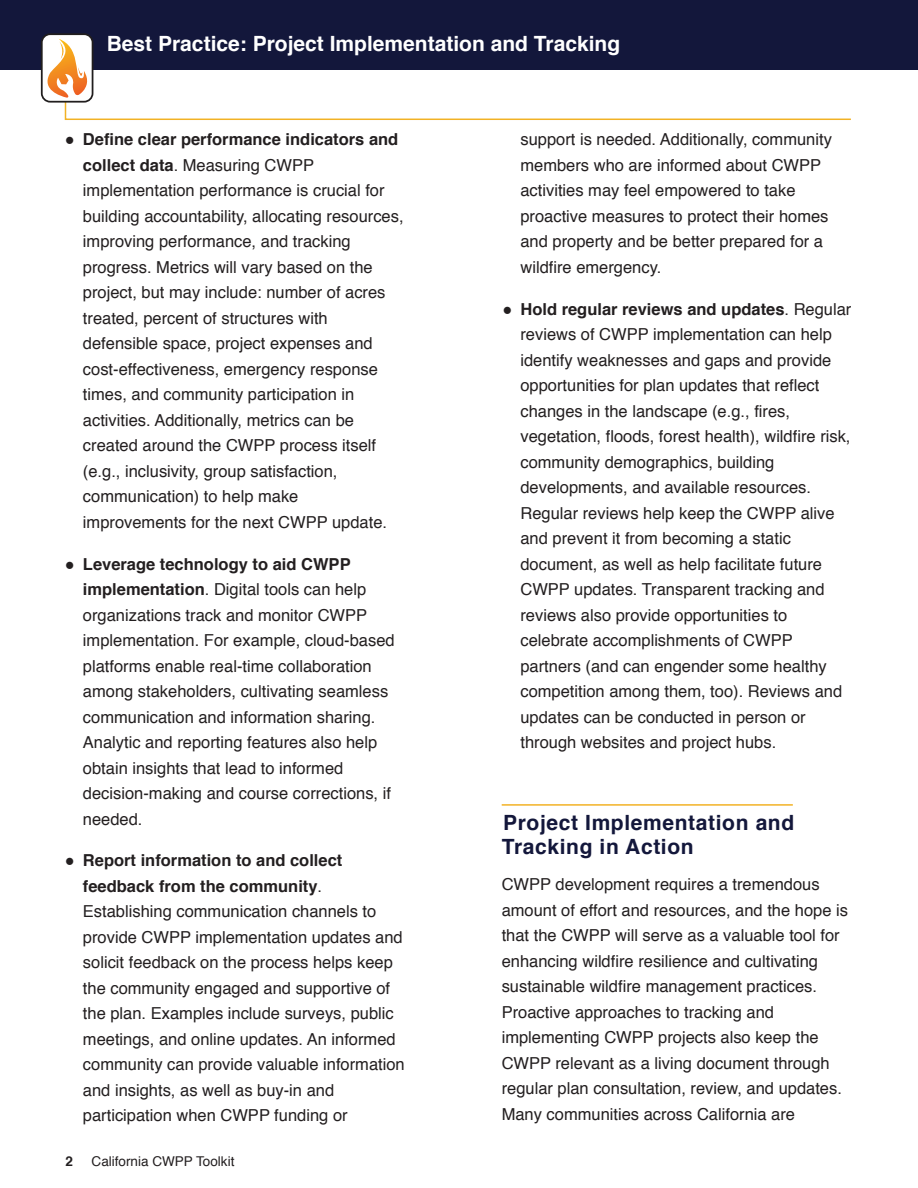
<style>
.page{position:relative;width:918px;height:1188px;background:#fff}
.page>*{position:absolute;margin:0;border:0;box-sizing:border-box;transform-origin:0 0}
.t1{font:700 21px "Helvetica";color:#fff}
.t2{font:700 21px/24px "Helvetica";letter-spacing:.03em;color:#13173b}
.t3{font:16.5px/25.5px "Helvetica";color:#231f20}
.t4{font:13.5px "Helvetica";color:#231f20}
.t5{font:700 13.5px "Helvetica";color:#231f20}
.s1{font-weight:700}
</style>
<div class="page">
<div style="left:0;top:0;width:918px;height:69px;background:#13173b"></div>
<hr style="left:502px;top:804px;width:291px;height:2px;background:#f2b225">
<div style="left:42px;top:34px;width:51px;height:68px;background:#fff;border-radius:8px"></div>
<div style="left:41px;top:33px;width:52px;height:70px;border:2px solid #211e1e;border-radius:8px"></div>
<svg style="left:41px;top:39px;width:811px;height:81px"></svg>
<p class="t1" style="left:107px;top:35px;width:515px">Best Practice: Project Implementation and Tracking</p>
<p class="t3" style="left:83px;top:128px;width:322px;text-indent:-18px">● <span class="s1">Define clear performance indicators and collect data</span>. Measuring CWPP implementation performance is crucial for building accountability, allocating resources, improving performance, and tracking progress. Metrics will vary based on the project, but may include: number of acres treated, percent of structures with defensible space, project expenses and cost-effectiveness, emergency response times, and community participation in activities. Additionally, metrics can be created around the CWPP process itself (e.g., inclusivity, group satisfaction, communication) to help make improvements for the next CWPP update.</p>
<p class="t3" style="left:83px;top:552px;width:313px;text-indent:-18px">● <span class="s1">Leverage technology to aid CWPP implementation</span>. Digital tools can help organizations track and monitor CWPP implementation. For example, cloud-based platforms enable real-time collaboration among stakeholders, cultivating seamless communication and information sharing.<br>Analytic and reporting features also help obtain insights that lead to informed decision-making and course corrections, if needed.</p>
<p class="t3" style="left:83px;top:849px;width:323px;text-indent:-18px">● <span class="s1">Report information to and collect feedback from the community</span>.<br>Establishing communication channels to provide CWPP implementation updates and solicit feedback on the process helps keep the community engaged and supportive of the plan. Examples include surveys, public meetings, and online updates. An informed community can provide valuable information and insights, as well as buy-in and participation when CWPP funding or</p>
<p class="t5" style="left:65px;top:1156px;width:9px">2</p>
<p class="t4" style="left:92px;top:1156px;width:144px">California CWPP Toolkit</p>
<p class="t3" style="left:520px;top:128px;width:313px">support is needed. Additionally, community members who are informed about CWPP activities may feel empowered to take proactive measures to protect their homes and property and be better prepared for a wildfire emergency.</p>
<p class="t3" style="left:520px;top:297px;width:333px;text-indent:-18px">● <span class="s1">Hold regular reviews and updates</span>. Regular reviews of CWPP implementation can help identify weaknesses and gaps and provide opportunities for plan updates that reflect changes in the landscape (e.g., fires, vegetation, floods, forest health), wildfire risk, community demographics, building developments, and available resources.<br>Regular reviews help keep the CWPP alive and prevent it from becoming a static document, as well as help facilitate future CWPP updates. Transparent tracking and reviews also provide opportunities to celebrate accomplishments of CWPP partners (and can engender some healthy competition among them, too). Reviews and updates can be conducted in person or through websites and project hubs.</p>
<p class="t2" style="left:502px;top:812px;width:294px">Project Implementation and<br>Tracking in Action</p>
<p class="t3" style="left:502px;top:873px;width:348px">CWPP development requires a tremendous amount of effort and resources, and the hope is that the CWPP will serve as a valuable tool for enhancing wildfire resilience and cultivating sustainable wildfire management practices.<br>Proactive approaches to tracking and implementing CWPP projects also keep the CWPP relevant as a living document through regular plan consultation, review, and updates.<br>Many communities across California are</p>
</div>
